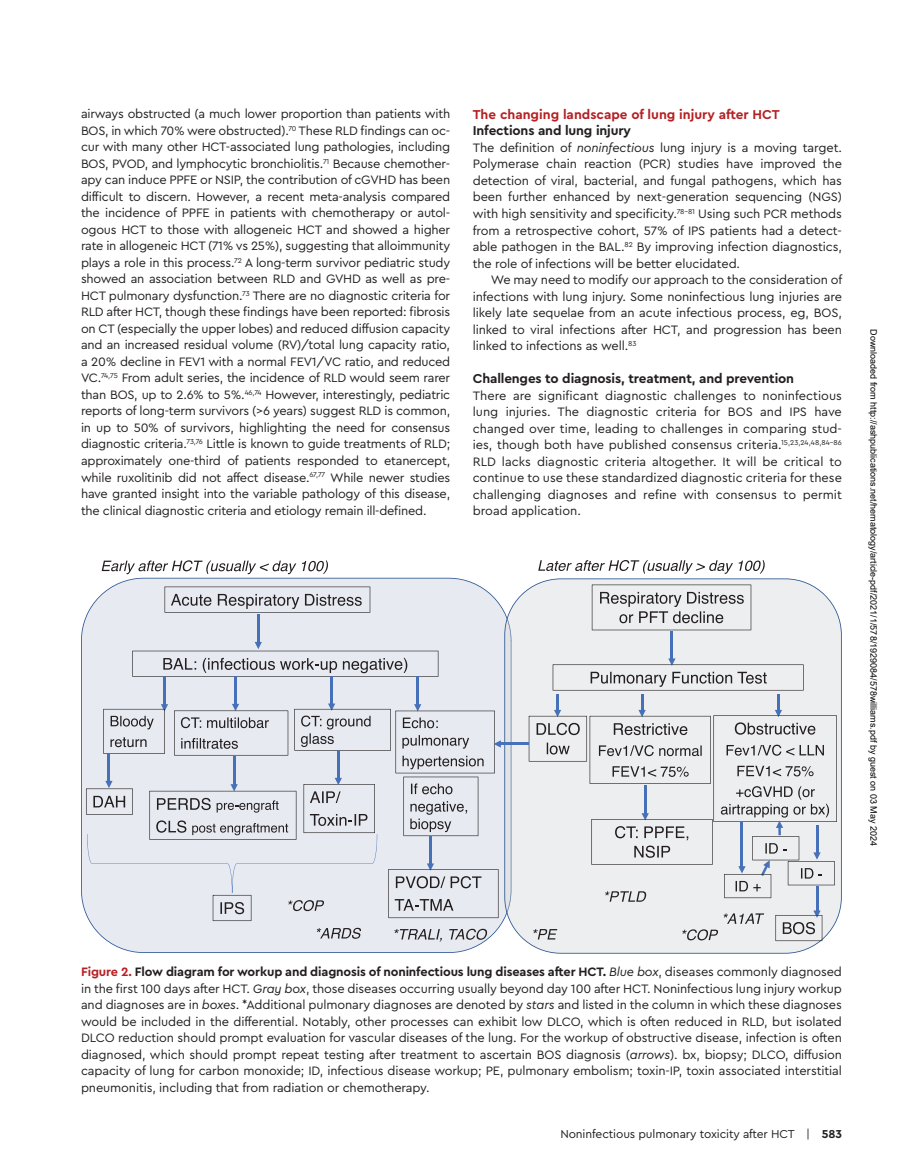
<style>
.page{position:relative;width:905px;height:1175px;background:#fff}
.page>*{position:absolute;margin:0;border:0;box-sizing:border-box;transform-origin:0 0}
.t1{font:700 13.5px "Cera Pro";letter-spacing:-.01em;color:#231f20}
.t2{font:700 13.5px "Cera Pro";color:#b62024}
.t3{font:12.75px/16.5px "Cera Pro";letter-spacing:-.01em;color:#231f20;text-align:justify}
.t4{font:12px "Cera Pro";letter-spacing:-.01em;color:#231f20}
.t5{font:9px "Arial";color:#000}
.s1{font-style:italic}
.s2{font-weight:700;color:#b62024}
.s3{font-weight:700}
</style>
<div class="page">
<svg style="left:81px;top:578px;width:423px;height:375px;background:#e1e6ed"></svg>
<svg style="left:164px;top:586px;width:206px;height:26px;background:#c8cad0"></svg>
<svg style="left:504px;top:578px;width:337px;height:375px;background:#eaebed"></svg>
<svg style="left:591px;top:584px;width:160px;height:46px;background:#cfcfd0"></svg>
<svg style="left:102px;top:560px;width:226px;height:14px"></svg>
<svg style="left:538px;top:560px;width:226px;height:14px"></svg>
<hr style="left:257px;top:614px;width:2px;height:29px;background:#4671b8">
<hr style="left:670px;top:631px;width:3px;height:28px;background:#4671b8">
<hr style="left:815px;top:885px;width:3px;height:26px;background:#4671b8">
<svg style="left:775px;top:910px;width:47px;height:31px"></svg>
<hr style="left:499px;top:742px;width:29px;height:3px;background:#4671b8">
<svg style="left:723px;top:913px;width:41px;height:10px"></svg>
<svg style="left:317px;top:927px;width:44px;height:11px"></svg>
<svg style="left:394px;top:928px;width:163px;height:13px"></svg>
<svg style="left:86px;top:618px;width:425px;height:303px;background:#dadee4"></svg>
<svg style="left:682px;top:929px;width:36px;height:11px"></svg>
<svg style="left:528px;top:658px;width:309px;height:243px;background:#dedfe0"></svg>
<p class="t3" style="left:81px;top:105px;width:371px">airways obstructed (a much lower proportion than patients with BOS, in which 70% were obstructed).<sup>70</sup> These RLD findings can oc&shy;cur with many other HCT-associated lung pathologies, including BOS, PVOD, and lymphocytic bronchiolitis.<sup>71</sup> Because chemother&shy;apy can induce PPFE or NSIP, the contribution of cGVHD has been difficult to discern. However, a recent meta-analysis compared the incidence of PPFE in patients with chemotherapy or autol&shy;ogous HCT to those with allogeneic HCT and showed a higher rate in allogeneic HCT (71% vs 25%), suggesting that alloimmunity plays a role in this process.<sup>72</sup> A long-term survivor pediatric study showed an association between RLD and GVHD as well as pre-HCT pulmonary dysfunction.<sup>73</sup> There are no diagnostic criteria for RLD after HCT, though these findings have been reported: fibrosis on CT (especially the upper lobes) and reduced diffusion capacity and an increased residual volume (RV)/total lung capacity ratio, a 20% decline in FEV1 with a normal FEV1/VC ratio, and reduced VC.<sup>74,75</sup> From adult series, the incidence of RLD would seem rarer than BOS, up to 2.6% to 5%.<sup>46,74</sup> However, interestingly, pediatric reports of long-term survivors (&gt;6 years) suggest RLD is common, in up to 50% of survivors, highlighting the need for consensus diagnostic criteria.<sup>73,76</sup> Little is known to guide treatments of RLD; approximately one-third of patients responded to etanercept, while ruxolitinib did not affect disease.<sup>67,77</sup> While newer studies have granted insight into the variable pathology of this disease, the clinical diagnostic criteria and etiology remain ill-defined.</p>
<p class="t2" style="left:472px;top:105px;width:308px">The changing landscape of lung injury after HCT</p>
<p class="t1" style="left:472px;top:122px;width:160px">Infections and lung injury</p>
<p class="t3" style="left:472px;top:139px;width:371px">The def-i-nition of <span class="s1">noninfectious</span> lung injury is a moving target.<br>Polymerase chain reaction (PCR) studies have improved the detection of viral, bacterial, and fungal pathogens, which has been further enhanced by next-generation sequencing (NGS) with high sensitivity and specificity.<sup>78-81</sup> Using such PCR methods from a retrospective cohort, 57% of IPS patients had a detect&shy;able pathogen in the BAL.<sup>82</sup> By improving infection diagnostics, the role of infections will be better elucidated.</p>
<p class="t3" style="left:473px;top:271px;width:371px;text-indent:18px">We may need to modify our approach to the consideration of infections with lung injury. Some noninfectious lung injuries are likely late sequelae from an acute infectious process, eg, BOS, linked to viral infections after HCT, and progression has been linked to infections as well.<sup>83</sup></p>
<p class="t1" style="left:472px;top:369px;width:323px">Challenges to diagnosis, treatment, and prevention</p>
<p class="t3" style="left:472px;top:386px;width:371px">There are signif-i-cant diagnostic challenges to noninfectious lung injuries. The diagnostic criteria for BOS and IPS have changed over time, leading to challenges in comparing stud&shy;ies, though both have published consensus criteria.<sup>15,23,24,48,84-86<br></sup>RLD lacks diagnostic criteria altogether. It will be critical to continue to use these standardized diagnostic criteria for these challenging diagnoses and refine with consensus to permit broad application.</p>
<p class="t5" style="left:877px;top:329px;width:517px;rotate:90deg">Downloaded from http://ashpublications.net/hematology/article-pdf/2021/1/578/1929084/578williams.pdf by guest on 03 May 2024</p>
<p class="t3" style="left:81px;top:963px;width:762px"><span class="s2">Figure 2.</span> <span class="s3">Flow diagram for workup and diagnosis of noninfectious lung diseases after HCT.</span> <span class="s1">Blue box</span>, diseases commonly diagnosed in the first 100 days after HCT. <span class="s1">Gray box</span>, those diseases occurring usually beyond day 100 after HCT. Noninfectious lung injury workup and diagnoses are in <span class="s1">boxes</span>. *Additional pulmonary diagnoses are denoted by <span class="s1">stars</span> and listed in the column in which these diagnoses would be included in the differential. Notably, other processes can exhibit low DLCO, which is often reduced in RLD, but isolated DLCO reduction should prompt evaluation for vascular diseases of the lung. For the workup of obstructive disease, infection is often diagnosed, which should prompt repeat testing after treatment to ascertain BOS diagnosis (<span class="s1">arrows</span>). bx, biopsy; DLCO, diffusion capacity of lung for carbon monoxide; ID, infectious disease workup; PE, pulmonary embolism; toxin-IP, toxin associated interstitial pneumonitis, including that from radiation or chemotherapy.</p>
<p class="t4" style="left:560px;top:1126px;width:283px">Noninfectious pulmonary toxicity after HCT | <span class="s3">583</span></p>
</div>
